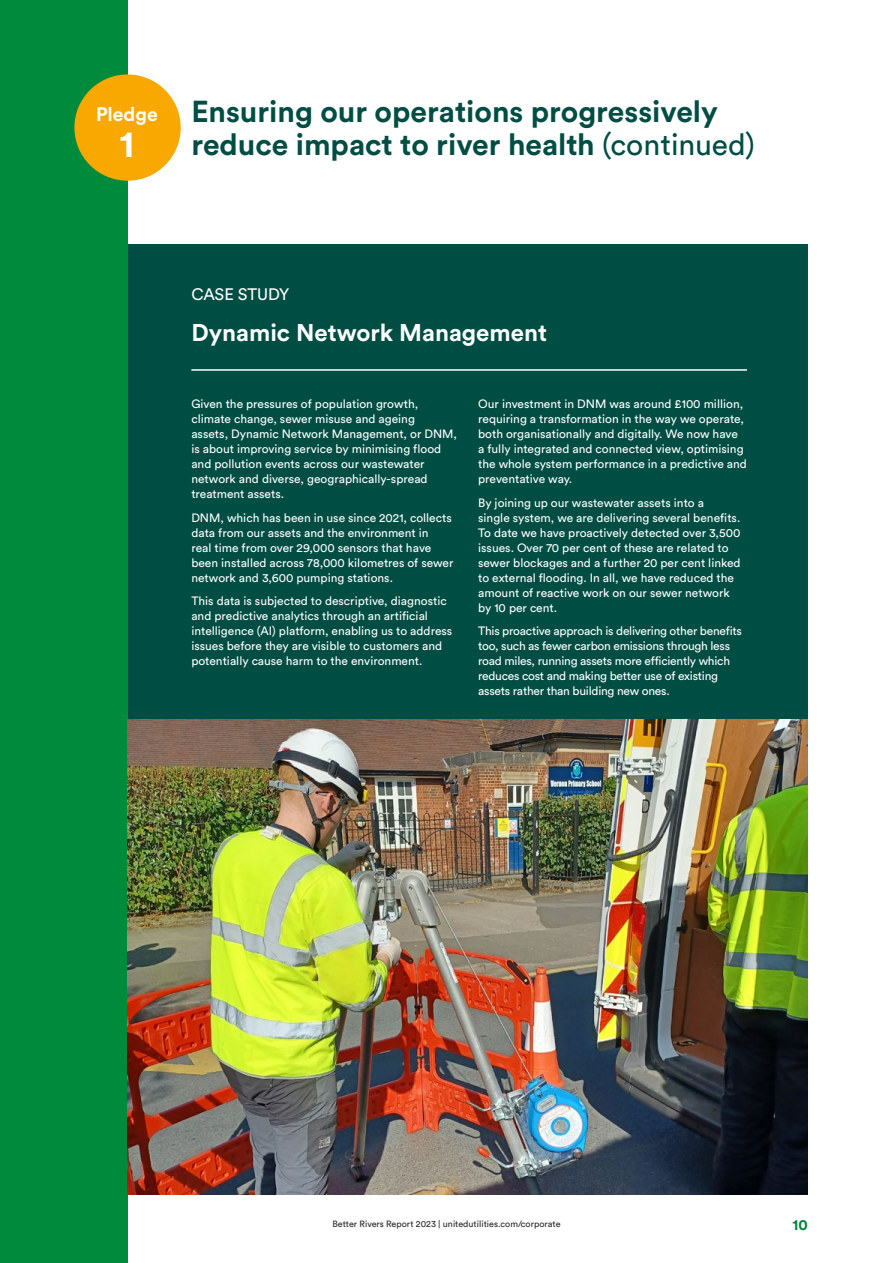
<style>
.page{position:relative;width:893px;height:1263px;background:#fff}
.page>*{position:absolute;margin:0;border:0;box-sizing:border-box;transform-origin:0 0}
.t1{font:700 37.5px "Circular Std";color:#fff}
.t2{font:700 30px/33px "Circular Std";color:#004d44}
.t3{font:700 24px "Circular Std";color:#fff}
.t4{font:700 19.35px "Circular Std";color:#fff}
.t5{font:16.5px "Circular Std";letter-spacing:-.01em;color:#fff}
.t6{font:700 15px "Circular Std";color:#00833e}
.t7{font:12px/15px "Circular Std";color:#fff}
.t8{font:12px/15px "Circular Std";letter-spacing:-.02em;color:#fff}
.t9{font:9px "Circular Std";color:#282827}
.s1{font-weight:400}
</style>
<div class="page">
<div style="left:128px;top:244px;width:680px;height:476px;background:#004d44"></div>
<div style="left:0;top:0;width:128px;height:1263px;background:#008a3c"></div>
<img style="left:128px;top:720px;width:680px;height:475px">
<hr style="left:191px;top:369px;width:556px;height:2px;background:#fff">
<div style="left:76px;top:76px;width:103px;height:103px;background:#f8a800;border-radius:50%"></div>
<div style="left:74px;top:74px;width:107px;height:107px;border:4px solid #f8a800;border-radius:50%"></div>
<h3 class="t4" style="left:96px;top:101px;width:63px">Pledge</h3>
<h1 class="t1" style="left:119px;top:120px;width:16px">1</h1>
<h2 class="t2" style="left:191px;top:94px;width:565px">Ensuring our operations progressively reduce impact to river health <span class="s1">(continued)</span></h2>
<h3 class="t5" style="left:191px;top:284px;width:99px">CASE STUDY</h3>
<h3 class="t3" style="left:191px;top:317px;width:357px">Dynamic Network Management</h3>
<p class="t7" style="left:191px;top:396px;width:267px">Given the pressures of population growth, climate change, sewer misuse and ageing<br>assets, Dynamic Network Management, or DNM, is about improving service by minimising flood and pollution events across our wastewater network and diverse, geographically-spread treatment assets.</p>
<p class="t7" style="left:191px;top:510px;width:264px">DNM, which has been in use since 2021, collects data from our assets and the environment in<br>real time from over 29,000 sensors that have been installed across 78,000 kilometres of sewer network and 3,600 pumping stations.</p>
<p class="t7" style="left:191px;top:593px;width:262px">This data is subjected to descriptive, diagnostic and predictive analytics through an artificial intelligence (AI) platform, enabling us to address issues before they are visible to customers and potentially cause harm to the environment.</p>
<p class="t7" style="left:478px;top:396px;width:270px">Our investment in DNM was around £100 million, requiring a transformation in the way we operate, both organisationally and digitally. We now have a fully integrated and connected view, optimising the whole system performance in a predictive and preventative way.</p>
<p class="t7" style="left:478px;top:495px;width:264px">By joining up our wastewater assets into a<br>single system, we are delivering several benefits.<br>To date we have proactively detected over 3,500 issues. Over 70 per cent of these are related to sewer blockages and a further 20 per cent linked to external flooding. In all, we have reduced the amount of reactive work on our sewer network by 10 per cent.</p>
<p class="t8" style="left:478px;top:623px;width:265px">This proactive approach is delivering other benefits too, such as fewer carbon emissions through less road miles, running assets more efficiently which reduces cost and making better use of existing assets rather than building new ones.</p>
<p class="t9" style="left:332px;top:1219px;width:230px">Better Rivers Report 2023 | unitedutilities.com/corporate</p>
<p class="t6" style="left:792px;top:1215px;width:17px">10</p>
</div>
